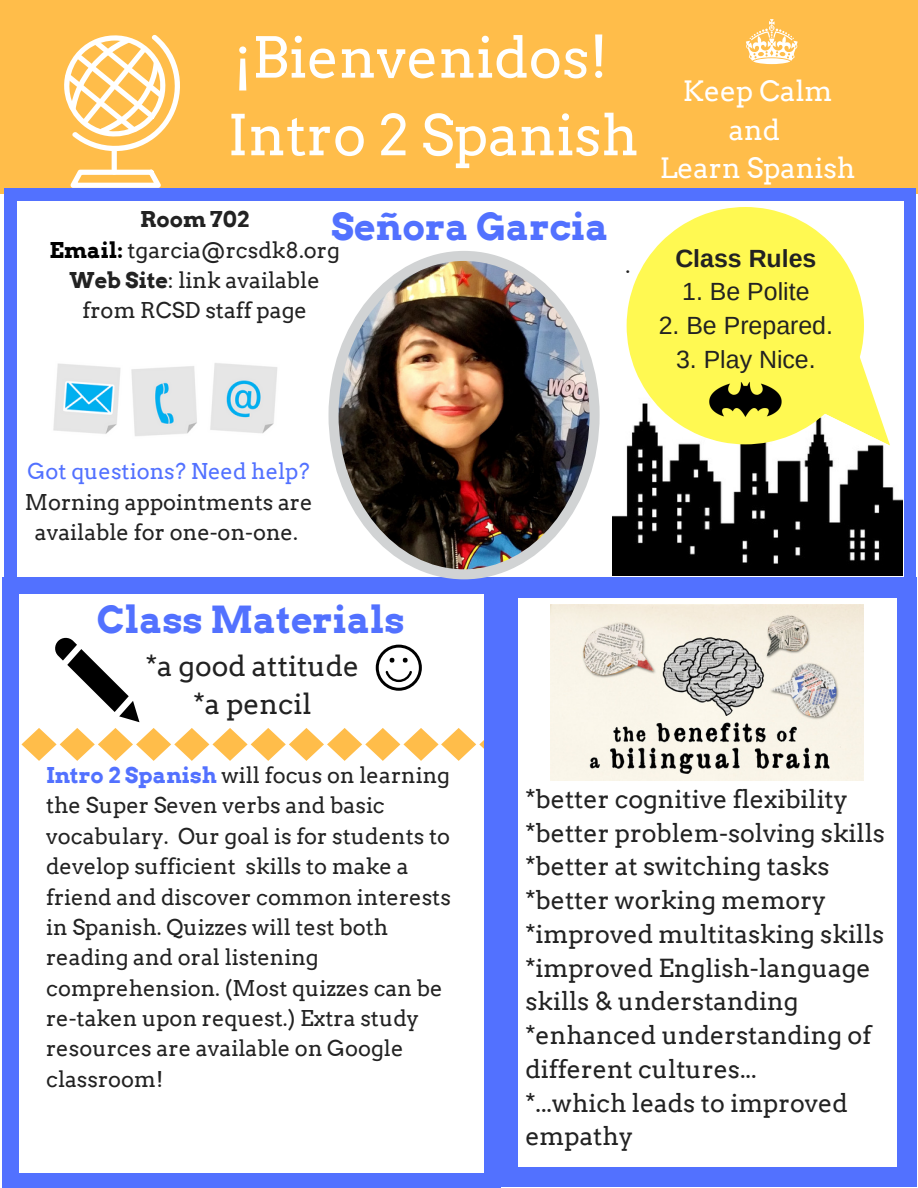
<style>
.page{position:relative;width:918px;height:1188px;background:#fff}
.page>*{position:absolute;margin:0;border:0;box-sizing:border-box;transform-origin:0 0}
.t1{font:55.95px/77.7px "Arvo";color:#fff}
.t2{font:700 37.35px "Arvo";color:#5271ff}
.t3{font:28.05px/38.2px "Arvo";color:#fff;text-align:center}
.t4{font:28.05px/38.2px "Arvo";color:#222;text-align:center}
.t5{font:24.9px/33.8px "Arvo";color:#222}
.t6{font:24.9px "Arimo";color:#222}
.t7{font:700 24.9px "Arimo";color:#222}
.t8{font:21.75px/30.3px "Arvo";color:#222;text-align:center}
.t9{font:21.75px "Arvo";color:#5271ff}
.s1{font-weight:700}
.s2{font-weight:700;color:#000}
.s3{font-weight:700;color:#5271ff}
</style>
<div class="page">
<div style="left:0;top:0;width:918px;height:193px;background:#ffbd4a"></div>
<svg style="left:64px;top:35px;width:116px;height:153px"></svg>
<div style="left:4px;top:200px;width:12px;height:382px;background:#5271ff"></div>
<div style="left:904px;top:200px;width:12px;height:382px;background:#5271ff"></div>
<div style="left:904px;top:189px;width:12px;height:12px;background:#5271ff"></div>
<div style="left:4px;top:189px;width:12px;height:12px;background:#5271ff"></div>
<div style="left:15px;top:189px;width:890px;height:12px;background:#5271ff"></div>
<div style="left:897px;top:1167px;width:20px;height:20px;background:#5271ff"></div>
<div style="left:497px;top:596px;width:20px;height:572px;background:#5271ff"></div>
<div style="left:497px;top:1167px;width:20px;height:20px;background:#5271ff"></div>
<div style="left:897px;top:596px;width:20px;height:572px;background:#5271ff"></div>
<div style="left:516px;top:1167px;width:382px;height:20px;background:#5271ff"></div>
<div style="left:897px;top:577px;width:20px;height:20px;background:#5271ff"></div>
<div style="left:497px;top:577px;width:20px;height:20px;background:#5271ff"></div>
<div style="left:516px;top:577px;width:382px;height:20px;background:#5271ff"></div>
<div style="left:484px;top:1173px;width:17px;height:15px;background:#5271ff"></div>
<div style="left:2px;top:593px;width:17px;height:581px;background:#5271ff"></div>
<div style="left:2px;top:1173px;width:17px;height:15px;background:#5271ff"></div>
<div style="left:484px;top:593px;width:17px;height:581px;background:#5271ff"></div>
<div style="left:18px;top:1173px;width:467px;height:15px;background:#5271ff"></div>
<div style="left:484px;top:577px;width:17px;height:17px;background:#5271ff"></div>
<div style="left:2px;top:577px;width:17px;height:17px;background:#5271ff"></div>
<div style="left:18px;top:577px;width:467px;height:17px;background:#5271ff"></div>
<svg style="left:746px;top:19px;width:52px;height:45px"></svg>
<svg style="left:376px;top:645px;width:46px;height:46px"></svg>
<svg style="left:55px;top:638px;width:84px;height:84px"></svg>
<svg style="left:21px;top:728px;width:463px;height:32px"></svg>
<img style="left:550px;top:604px;width:314px;height:177px">
<img style="left:53px;top:363px;width:224px;height:73px">
<img style="left:612px;top:444px;width:290px;height:132px">
<svg style="left:627px;top:207px;width:237px;height:237px;fill:#fff952"></svg>
<svg style="left:805px;top:319px;width:97px;height:127px"></svg>
<img style="left:708px;top:380px;width:75px;height:38px">
<img style="left:328px;top:251px;width:272px;height:328px">
<h1 class="t1" style="left:228px;top:19px;width:412px">¡Bienvenidos!<br>Intro 2 Spanish</h1>
<p class="t8" style="left:50px;top:204px;width:292px"><span class="s1">Room 702<br></span><span class="s2">Email:</span> tgarcia@rcsdk8.org<br><span class="s1">Web Site</span>: link available from RCSD staff page</p>
<h2 class="t2" style="left:332px;top:204px;width:279px">Señora Garcia</h2>
<p class="t8" style="left:626px;top:250px;width:6px">.</p>
<p class="t3" style="left:660px;top:72px;width:197px">Keep Calm and<br>Learn Spanish</p>
<p class="t7" style="left:675px;top:244px;width:143px">Class Rules</p>
<p class="t6" style="left:682px;top:278px;width:129px">1. Be Polite</p>
<p class="t6" style="left:659px;top:312px;width:176px">2. Be Prepared.</p>
<p class="t6" style="left:676px;top:345px;width:141px">3. Play Nice.</p>
<p class="t9" style="left:28px;top:458px;width:284px">Got questions? Need help?</p>
<p class="t8" style="left:25px;top:487px;width:289px">Morning appointments are available for one-on-one.</p>
<h2 class="t2" style="left:97px;top:598px;width:309px">Class Materials</h2>
<p class="t4" style="left:146px;top:647px;width:215px">*a good attitude *a pencil</p>
<p class="t8" style="left:46px;top:760px;width:406px;text-align:left"><span class="s3">Intro 2 Spanish</span> will focus on learning the Super Seven verbs and basic vocabulary. Our goal is for students to develop sufficient skills to make a friend and discover common interests in Spanish. Quizzes will test both reading and oral listening comprehension. (Most quizzes can be re-taken upon request.) Extra study resources are available on Google classroom!</p>
<p class="t5" style="left:525px;top:782px;width:361px">*better cognitive flexibility *better problem-solving skills *better at switching tasks *better working memory *improved multitasking skills *improved English-language skills &amp; understanding *enhanced understanding of different cultures...<br>*...which leads to improved empathy</p>
</div>
